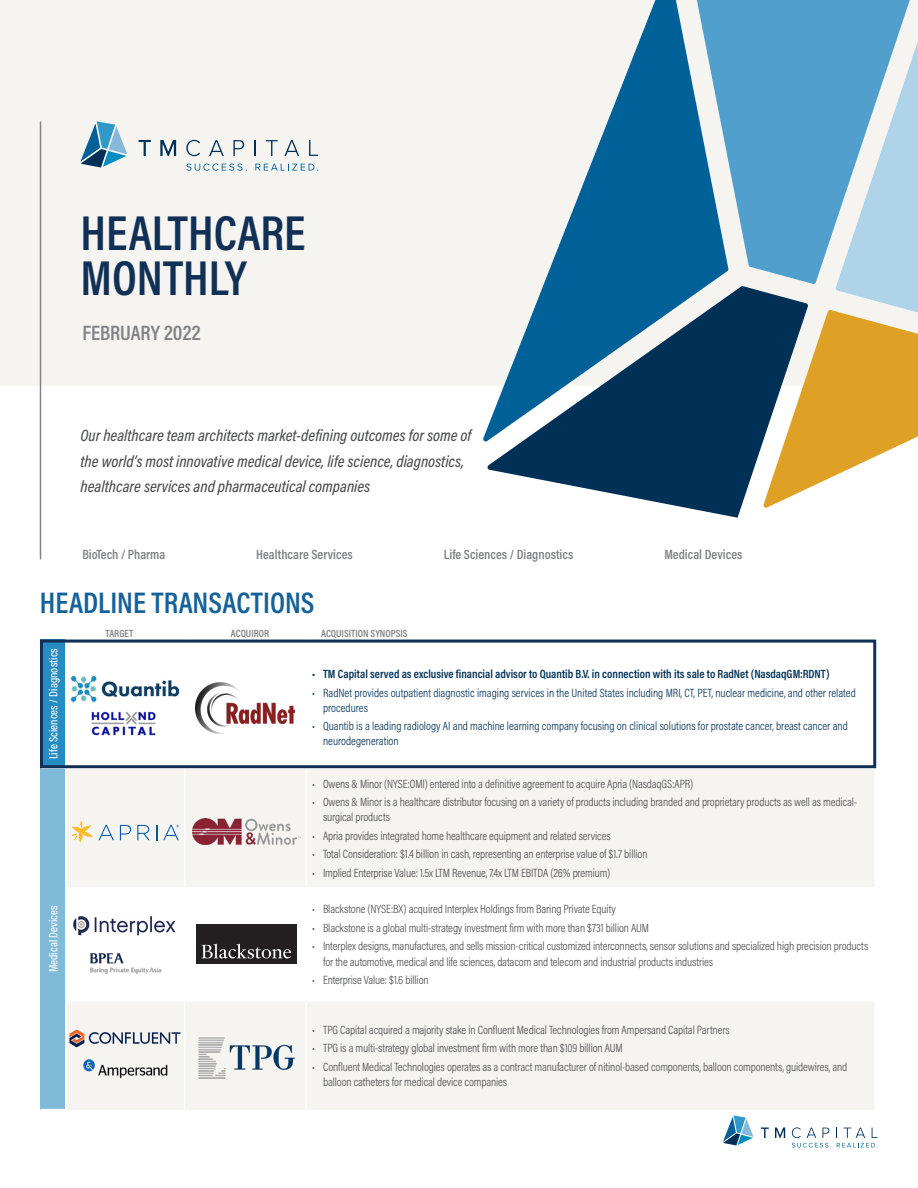
<style>
.page{position:relative;width:918px;height:1188px;background:#fff}
.page>*{position:absolute;margin:0;border:0;box-sizing:border-box;transform-origin:0 0}
.t1{font:600 49.5px/45px "Acumin Pro Cond";color:#103055}
.t2{font:600 30px "Acumin Pro Cond";color:#156199}
.t3{font:600 21px "Acumin Pro Cond";color:#808285}
.t4{font:italic 500 16.5px/25.5px "Acumin Pro Cond";color:#4b4c4d}
.t5{font:600 13.5px "Acumin Pro Cond";color:#808285}
.t6{font:300 12px/15px "Acumin Pro Cond";letter-spacing:-.01em;color:#4b4c4d}
.t7{font:300 12px/15px "Acumin Pro Cond";color:#003056}
.t8{font:600 12px "Acumin Pro Cond";color:#003056}
.t9{font:500 12px "Acumin Pro Cond";color:#fff}
.t10{font:600 10.5px "Acumin Pro Cond";color:#808285}
</style>
<div class="page">
<div style="left:0;top:0;width:918px;height:385px;background:#f5f4f1"></div>
<svg style="left:482px;top:0;width:227px;height:442px"></svg>
<svg style="left:487px;top:286px;width:276px;height:232px;fill:#003056"></svg>
<svg style="left:763px;top:41px;width:155px;height:467px"></svg>
<svg style="left:686px;top:0;width:230px;height:284px;fill:#509fcc"></svg>
<hr style="left:40px;top:121px;width:1px;height:438px;background:#808285">
<svg style="left:81px;top:121px;width:46px;height:47px"></svg>
<svg style="left:139px;top:140px;width:12px;height:16px"></svg>
<svg style="left:160px;top:140px;width:16px;height:16px"></svg>
<svg style="left:186px;top:140px;width:14px;height:16px"></svg>
<svg style="left:209px;top:140px;width:15px;height:16px"></svg>
<svg style="left:233px;top:140px;width:11px;height:16px"></svg>
<svg style="left:254px;top:140px;width:1px;height:16px"></svg>
<svg style="left:266px;top:140px;width:12px;height:16px"></svg>
<svg style="left:285px;top:140px;width:14px;height:16px"></svg>
<svg style="left:309px;top:140px;width:9px;height:16px"></svg>
<svg style="left:186px;top:164px;width:61px;height:7px"></svg>
<svg style="left:255px;top:164px;width:63px;height:7px"></svg>
<svg style="left:723px;top:1116px;width:30px;height:29px"></svg>
<svg style="left:761px;top:1128px;width:8px;height:10px"></svg>
<svg style="left:775px;top:1128px;width:10px;height:10px"></svg>
<svg style="left:792px;top:1127px;width:86px;height:21px"></svg>
<div style="left:40px;top:640px;width:26px;height:128px;background:#258dc4"></div>
<div style="left:40px;top:768px;width:26px;height:342px;background:#7fbad9"></div>
<svg style="left:67px;top:769px;width:807px;height:340px;fill:#f5f4f1"></svg>
<hr style="left:184px;top:769px;width:1px;height:118px;background:#fff">
<hr style="left:306px;top:769px;width:1px;height:118px;background:#fff">
<hr style="left:184px;top:889px;width:1px;height:111px;background:#fff">
<hr style="left:306px;top:889px;width:1px;height:111px;background:#fff">
<hr style="left:184px;top:1000px;width:122px;height:2px;background:#fff">
<hr style="left:184px;top:1002px;width:1px;height:107px;background:#fff">
<hr style="left:306px;top:1000px;width:568px;height:2px;background:#fff">
<hr style="left:306px;top:1002px;width:1px;height:107px;background:#fff">
<hr style="left:65px;top:640px;width:2px;height:128px;background:#fff">
<hr style="left:65px;top:768px;width:2px;height:120px;background:#fff">
<hr style="left:65px;top:888px;width:2px;height:112px;background:#fff">
<hr style="left:65px;top:639px;width:120px;height:1px;background:#f5f4f1">
<hr style="left:185px;top:639px;width:121px;height:1px;background:#f5f4f1">
<hr style="left:306px;top:639px;width:568px;height:1px;background:#f5f4f1">
<hr style="left:185px;top:887px;width:121px;height:2px;background:#fff">
<hr style="left:306px;top:887px;width:568px;height:2px;background:#fff">
<hr style="left:67px;top:1109px;width:118px;height:1px;background:#f5f4f1">
<hr style="left:185px;top:1109px;width:121px;height:1px;background:#f5f4f1">
<hr style="left:306px;top:1109px;width:568px;height:1px;background:#f5f4f1">
<hr style="left:65px;top:1002px;width:2px;height:107px;background:#fff">
<hr style="left:40px;top:767px;width:25px;height:2px;background:#fff">
<svg style="left:40px;top:1109px;width:26px;height:1px"></svg>
<hr style="left:67px;top:887px;width:118px;height:2px;background:#fff">
<hr style="left:65px;top:1000px;width:119px;height:2px;background:#fff">
<div style="left:40px;top:640px;width:836px;height:128px;border:3px solid #103055"></div>
<img style="left:70px;top:675px;width:110px;height:28px">
<img style="left:92px;top:711px;width:64px;height:24px">
<svg style="left:71px;top:821px;width:22px;height:22px"></svg>
<svg style="left:99px;top:825px;width:15px;height:15px"></svg>
<svg style="left:120px;top:825px;width:11px;height:15px"></svg>
<svg style="left:137px;top:825px;width:13px;height:15px"></svg>
<svg style="left:156px;top:825px;width:1px;height:15px"></svg>
<svg style="left:163px;top:825px;width:16px;height:15px"></svg>
<img style="left:192px;top:818px;width:109px;height:27px">
<img style="left:71px;top:913px;width:108px;height:23px">
<img style="left:81px;top:944px;width:89px;height:39px">
<img style="left:197px;top:924px;width:99px;height:39px">
<img style="left:70px;top:1027px;width:111px;height:24px">
<img style="left:82px;top:1058px;width:87px;height:20px">
<img style="left:198px;top:1037px;width:97px;height:41px">
<img style="left:195px;top:683px;width:101px;height:51px">
<p class="t1" style="left:81px;top:209px;width:227px">HEALTHCARE<br>MONTHLY</p>
<p class="t3" style="left:82px;top:319px;width:120px">FEBRUARY 2022</p>
<p class="t4" style="left:81px;top:422px;width:392px">Our healthcare team architects market-defining outcomes for some of the world’s most innovative medical device, life science, diagnostics, healthcare services and pharmaceutical companies</p>
<p class="t5" style="left:82px;top:546px;width:84px">BioTech / Pharma</p>
<p class="t5" style="left:256px;top:546px;width:98px">Healthcare Services</p>
<p class="t5" style="left:444px;top:546px;width:131px">Life Sciences / Diagnostics</p>
<p class="t5" style="left:664px;top:546px;width:80px">Medical Devices</p>
<p class="t2" style="left:40px;top:583px;width:276px">HEADLINE TRANSACTIONS</p>
<p class="t9" style="left:46px;top:759px;width:113px;rotate:-90deg">Life Sciences / Diagnostics</p>
<p class="t9" style="left:46px;top:972px;width:69px;rotate:-90deg">Medical Devices</p>
<p class="t10" style="left:106px;top:626px;width:29px">TARGET</p>
<p class="t10" style="left:231px;top:626px;width:40px">ACQUIROR</p>
<p class="t10" style="left:321px;top:626px;width:88px">ACQUISITION SYNOPSIS</p>
<p class="t8" style="left:312px;top:666px;width:519px">• TM Capital served as exclusive financial advisor to Quantib B.V. in connection with its sale to RadNet (NasdaqGM:RDNT)</p>
<p class="t7" style="left:323px;top:685px;width:534px;text-indent:-11px">• RadNet provides outpatient diagnostic imaging services in the United States including MRI, CT, PET, nuclear medicine, and other related procedures</p>
<p class="t7" style="left:323px;top:719px;width:526px;text-indent:-11px">• Quantib is a leading radiology AI and machine learning company focusing on clinical solutions for prostate cancer, breast cancer and neurodegeneration</p>
<p class="t6" style="left:312px;top:776px;width:383px">• Owens &amp; Minor (NYSE:OMI) entered into a definitive agreement to acquire Apria (NasdaqGS:APR)</p>
<p class="t6" style="left:323px;top:794px;width:535px;text-indent:-11px">• Owens &amp; Minor is a healthcare distributor focusing on a variety of products including branded and proprietary products as well as medical&shy;surgical products</p>
<p class="t6" style="left:312px;top:828px;width:300px">• Apria provides integrated home healthcare equipment and related services</p>
<p class="t6" style="left:312px;top:846px;width:337px">• Total Consideration: $1.4 billion in cash, representing an enterprise value of $1.7 billion</p>
<p class="t6" style="left:312px;top:865px;width:300px">• Implied Enterprise Value: 1.5x LTM Revenue, 7.4x LTM EBITDA (26% premium)</p>
<p class="t6" style="left:312px;top:902px;width:305px">• Blackstone (NYSE:BX) acquired Interplex Holdings from Baring Private Equity</p>
<p class="t6" style="left:312px;top:920px;width:338px">• Blackstone is a global multi-strategy investment firm with more than $731 billion AUM</p>
<p class="t6" style="left:323px;top:939px;width:547px;text-indent:-11px">• Interplex designs, manufactures, and sells mission-critical customized interconnects, sensor solutions and specialized high precision products for the automotive, medical and life sciences, datacom and telecom and industrial products industries</p>
<p class="t6" style="left:312px;top:972px;width:118px">• Enterprise Value: $1.6 billion</p>
<p class="t6" style="left:312px;top:1022px;width:419px">• TPG Capital acquired a majority stake in Confluent Medical Technologies from Ampersand Capital Partners</p>
<p class="t6" style="left:312px;top:1040px;width:312px">• TPG is a multi-strategy global investment firm with more than $109 billion AUM</p>
<p class="t6" style="left:323px;top:1059px;width:526px;text-indent:-11px">• Confluent Medical Technologies operates as a contract manufacturer of nitinol-based components, balloon components, guidewires, and balloon catheters for medical device companies</p>
</div>
